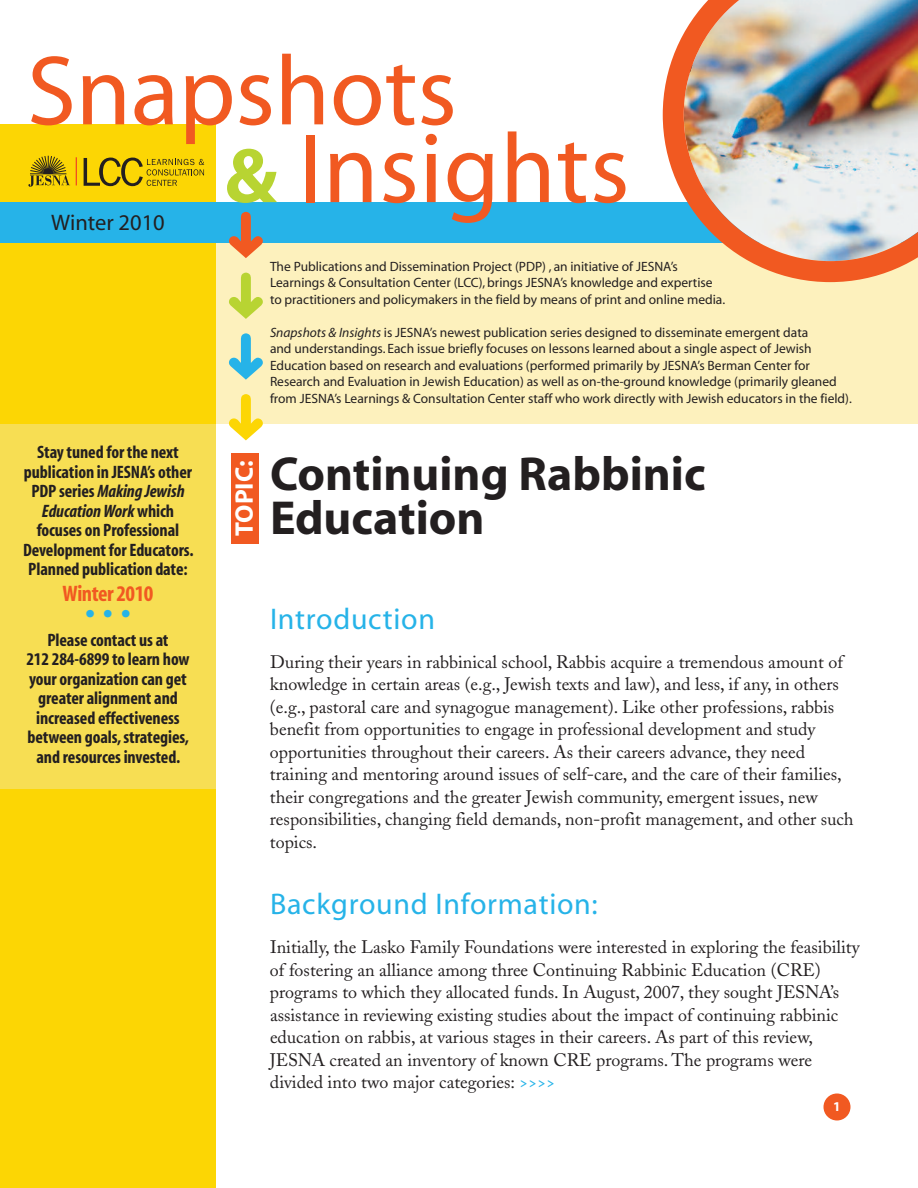
<style>
.page{position:relative;width:918px;height:1188px;background:#fff}
.page>*{position:absolute;margin:0;border:0;box-sizing:border-box;transform-origin:0 0}
.t1{font:99.6px/77.7px "Myriad";color:#f15921}
.t2{font:54px "Zapf Dingbats";color:#f15921}
.t3{font:700 48px/44.4px "Myriad";color:#231f20}
.t4{font:36px "Myriad";color:#26b3e8}
.t5{font:30px "Myriad";letter-spacing:.025em;color:#26b3e8}
.t6{font:700 25.5px "Myriad";color:#fff}
.t7{font:22.5px "Myriad";color:#231f20}
.t8{font:700 condensed 22.5px "Myriad";letter-spacing:-.02em;color:#f15921}
.t9{font:18px/22.5px "Adobe Caslon";color:#231f20}
.t10{font:700 condensed 18px/19.5px "Myriad";letter-spacing:-.005em;color:#231f20;text-align:center}
.t11{font:13.5px/16.5px "Myriad";color:#231f20}
.t12{font:700 13.5px "Myriad";color:#fff}
.s1{font-weight:700;font-size:78px;color:#b8d432}
.s2{color:#b8d432}
.s3{color:#26b3e8}
.s4{color:#fcd604}
.s5{font-style:italic}
</style>
<div class="page">
<div style="left:216px;top:243px;width:702px;height:181px;background:#fdf1bd"></div>
<div style="left:0;top:125px;width:216px;height:1063px;background:#fcd604"></div>
<div style="left:824px;top:1094px;width:26px;height:26px;background:#f15921;border-radius:50%"></div>
<div style="left:0;top:202px;width:918px;height:41px;background:#26b3e8"></div>
<img style="left:663px;top:0;width:255px;height:282px">
<svg style="left:76px;top:157px;width:1px;height:28px"></svg>
<svg style="left:28px;top:156px;width:42px;height:31px"></svg>
<svg style="left:84px;top:158px;width:120px;height:28px"></svg>
<div style="left:0;top:424px;width:216px;height:364px;background:#f7de53"></div>
<div style="left:231px;top:453px;width:28px;height:91px;background:#f15921"></div>
<h1 class="t1" style="left:225px;top:61px;width:406px;text-indent:-198px">Snapshots<br><span class="s1">&amp;</span> Insights</h1>
<h2 class="t2" style="left:277px;top:210px;width:234px;rotate:90deg">➜<span class="s2">➜</span><span class="s3">➜</span><span class="s4">➜</span></h2>
<p class="t7" style="left:51px;top:214px;width:115px">Winter 2010</p>
<p class="t11" style="left:270px;top:259px;width:457px">The Publications and Dissemination Project (PDP) , an initiative of JESNA’s<br>Learnings &amp; Consultation Center (LCC), brings JESNA’s knowledge and expertise to practitioners and policymakers in the field by means of print and online media.</p>
<p class="t11" style="left:270px;top:325px;width:583px"><span class="s5">Snapshots &amp; Insights</span> is JESNA’s newest publication series designed to disseminate emergent data<br>and understandings. Each issue briefly focuses on lessons learned about a single aspect of Jewish Education based on research and evaluations (performed primarily by JESNA’s Berman Center for Research and Evaluation in Jewish Education) as well as on-the-ground knowledge (primarily gleaned from JESNA’s Learnings &amp; Consultation Center staff who work directly with Jewish educators in the field).</p>
<p class="t10" style="left:23px;top:444px;width:172px">Staytuned forthe next publication in JESNA’s other<br>PDP series<span class="s5">Making Jewish<br>EducationWork</span>which focuses on Professional<br>DevelopmentforEducators.<br>Planned publication date:</p>
<p class="t8" style="left:63px;top:586px;width:92px">Winter 2010</p>
<h3 class="t4" style="left:85px;top:601px;width:47px">•••</h3>
<p class="t10" style="left:26px;top:632px;width:165px">Please contact us at<br>212 284-6899 to learn how your organization can get greater alignment and increased effectiveness between goals,strategies, and resourcesinvested.</p>
<h3 class="t6" style="left:235px;top:536px;width:77px;rotate:-90deg">TOPIC:</h3>
<h3 class="t3" style="left:270px;top:456px;width:437px">Continuing Rabbinic<br>Education</h3>
<h3 class="t5" style="left:270px;top:607px;width:167px">Introduction</h3>
<p class="t9" style="left:270px;top:652px;width:585px">During their years in rabbinical school, Rabbis acquire a tremendous amount of knowledge in certain areas (e.g., Jewish texts and law), and less, if any, in others (e.g., pastoral care and synagogue management). Like other professions, rabbis benefit from opportunities to engage in professional development and study opportunities throughout their careers. As their careers advance, they need training and mentoring around issues of self-care, and the care of their families, their congregations and the greater Jewish community, emergent issues, new responsibilities, changing field demands, non-profit management, and other such topics.</p>
<h3 class="t5" style="left:270px;top:893px;width:329px">Background Information:</h3>
<p class="t9" style="left:270px;top:938px;width:591px">Initially, the Lasko Family Foundations were interested in exploring the feasibility of fostering an alliance among three Continuing Rabbinic Education (CRE) programs to which they allocated funds. In August, 2007, they sought JESNA’s assistance in reviewing existing studies about the impact of continuing rabbinic education on rabbis, at various stages in their careers. As part of this review, JESNA created an inventory of known CRE programs. The programs were divided into two major categories: <span class="s3">&gt;&gt;&gt;&gt;</span></p>
<p class="t12" style="left:833px;top:1102px;width:9px">1</p>
</div>
